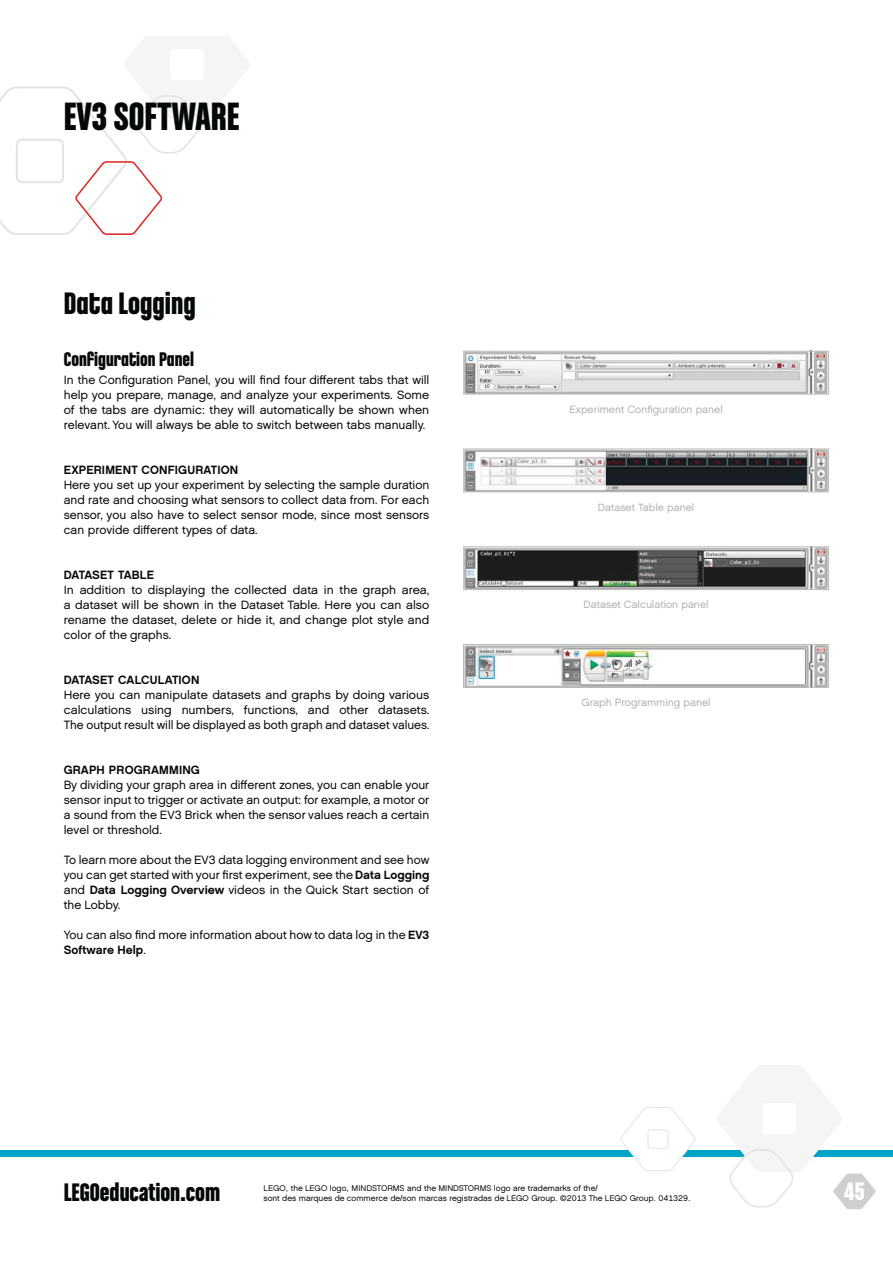
<style>
.page{position:relative;width:893px;height:1263px;background:#fff}
.page>*{position:absolute;margin:0;border:0;box-sizing:border-box;transform-origin:0 0}
.t1{font:700 42px "LEGO Chalet Comprime 80";color:#040809}
.t2{font:700 33px "LEGO Chalet Comprime 80";color:#040809}
.t3{font:700 27px "LEGO Chalet Comprime 60";color:#040809}
.t4{font:700 27px "LEGO Chalet Comprime 80";color:#fff}
.t5{font:700 21px "LEGO Chalet Comprime 80";color:#040809}
.t6{font:12px/15px "LEGO Chalet 60";color:#040809;text-align:justify}
.t7{font:700 12px "LEGO Chalet 60";letter-spacing:.015em;color:#040809}
.t8{font:10.5px "LEGO Chalet 60";color:#b1b1b2}
.t9{font:8.25px/9.8px "LEGO Chalet 60";color:#040809}
.s1{font-weight:700}
</style>
<div class="page">
<div style="left:0;top:1150px;width:893px;height:6px;background:#00a4c7"></div>
<svg style="left:620px;top:1107px;width:76px;height:64px"></svg>
<svg style="left:0;top:86px;width:201px;height:149px"></svg>
<img style="left:465px;top:353px;width:362px;height:39px">
<div style="left:463px;top:351px;width:366px;height:43px;border:1px solid #bbbbbc"></div>
<img style="left:465px;top:451px;width:362px;height:39px">
<div style="left:463px;top:449px;width:366px;height:43px;border:1px solid #bbbbbc"></div>
<img style="left:465px;top:548px;width:362px;height:40px">
<div style="left:463px;top:546px;width:366px;height:44px;border:1px solid #bbbbbc"></div>
<img style="left:465px;top:646px;width:362px;height:40px">
<div style="left:463px;top:644px;width:366px;height:44px;border:1px solid #bbbbbc"></div>
<svg style="left:717px;top:1149px;width:159px;height:60px"></svg>
<h1 class="t1" style="left:64px;top:99px;width:177px">EV3 SOFTWARE</h1>
<h2 class="t2" style="left:64px;top:291px;width:133px">Data Logging</h2>
<h3 class="t5" style="left:64px;top:351px;width:132px">Configuration Panel</h3>
<p class="t6" style="left:64px;top:374px;width:367px">In the Configuration Panel, you will find four different tabs that will help you prepare, manage, and analyze your experiments. Some of the tabs are dynamic: they will automatically be shown when relevant. You will always be able to switch between tabs manually.</p>
<p class="t7" style="left:64px;top:466px;width:176px">EXPERIMENT CONFIGURATION</p>
<p class="t6" style="left:64px;top:479px;width:367px">Here you set up your experiment by selecting the sample duration and rate and choosing what sensors to collect data from. For each sensor, you also have to select sensor mode, since most sensors can provide different types of data.</p>
<p class="t7" style="left:64px;top:571px;width:92px">DATASET TABLE</p>
<p class="t6" style="left:64px;top:584px;width:367px">In addition to displaying the collected data in the graph area, a dataset will be shown in the Dataset Table. Here you can also rename the dataset, delete or hide it, and change plot style and color of the graphs.</p>
<p class="t7" style="left:64px;top:676px;width:137px">DATASET CALCULATION</p>
<p class="t6" style="left:64px;top:689px;width:367px">Here you can manipulate datasets and graphs by doing various calculations using numbers, functions, and other datasets.<br>The output result will be displayed as both graph and dataset values.</p>
<p class="t7" style="left:64px;top:766px;width:138px">GRAPH PROGRAMMING</p>
<p class="t6" style="left:64px;top:779px;width:367px">By dividing your graph area in different zones, you can enable your sensor input to trigger or activate an output: for example, a motor or a sound from the EV3 Brick when the sensor values reach a certain level or threshold.</p>
<p class="t6" style="left:64px;top:854px;width:367px">To learn more about the EV3 data logging environment and see how you can get started with your first experiment, see the <span class="s1">Data Logging </span>and <span class="s1">Data Logging Overview</span> videos in the Quick Start section of the Lobby.</p>
<p class="t6" style="left:64px;top:929px;width:367px">You can also find more information about how to data log in the <span class="s1">EV3<br>Software Help</span>.</p>
<p class="t8" style="left:569px;top:405px;width:155px">Experiment Configuration panel</p>
<p class="t8" style="left:598px;top:503px;width:98px">Dataset Table panel</p>
<p class="t8" style="left:584px;top:601px;width:126px">Dataset Calculation panel</p>
<p class="t8" style="left:582px;top:699px;width:131px">Graph Programming panel</p>
<h3 class="t3" style="left:64px;top:1176px;width:158px">LEGOeducation.com</h3>
<h3 class="t4" style="left:844px;top:1181px;width:22px">45</h3>
<p class="t9" style="left:264px;top:1184px;width:428px">LEGO, the LEGO logo, MINDSTORMS and the MINDSTORMS logo are trademarks of the/<br>sont des marques de commerce de/son marcas registradas de LEGO Group. ©2013 The LEGO Group. 041329.</p>
</div>
